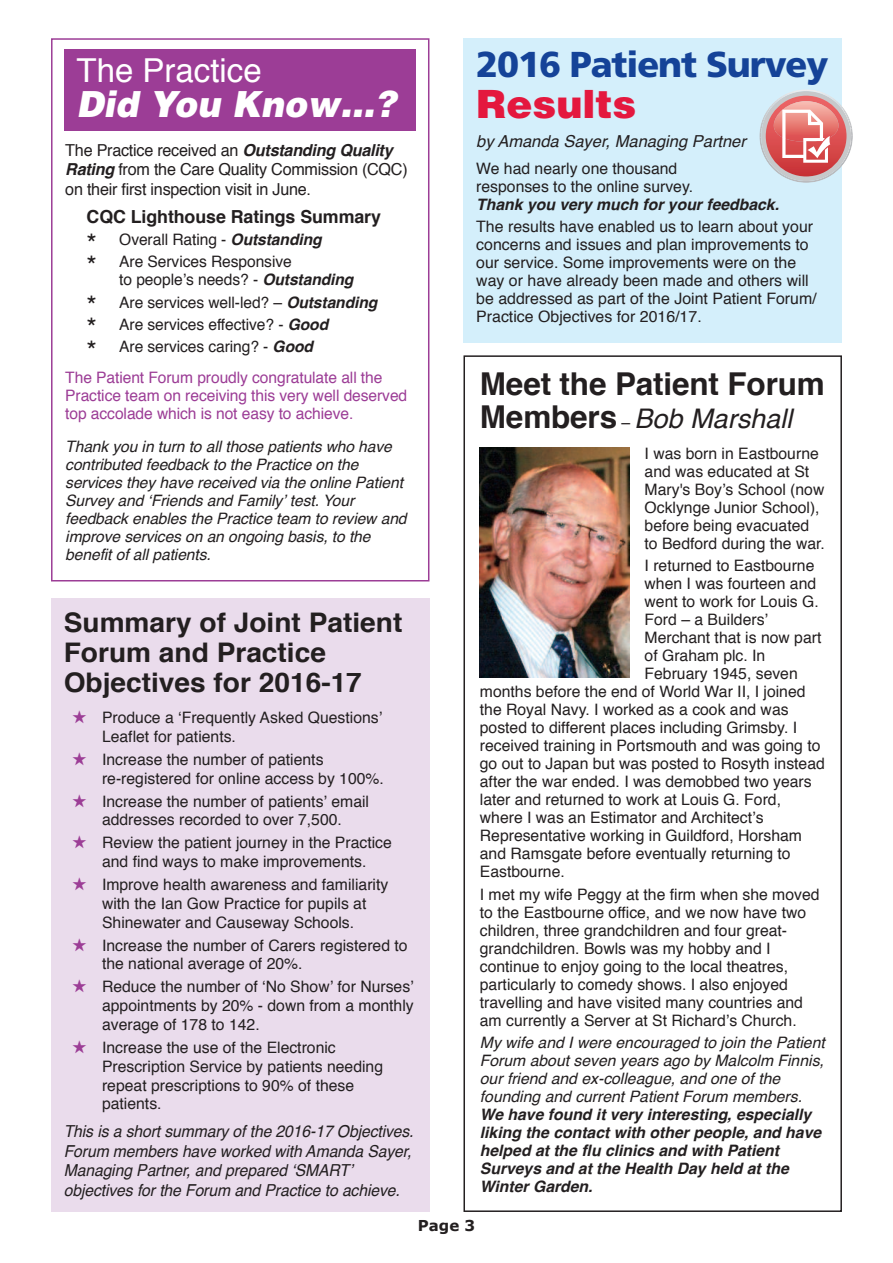
<style>
.page{position:relative;width:893px;height:1263px;background:#fff}
.page>*{position:absolute;margin:0;border:0;box-sizing:border-box;transform-origin:0 0}
.t1{font:900 39px "Helvetica";color:#e4183e}
.t2{font:900 36px "Frutiger";letter-spacing:-.03em;color:#154398}
.t3{font:italic 900 36px "Helvetica";letter-spacing:.005em;color:#fff;scale:.96 1}
.t4{font:33px "Helvetica";color:#fff}
.t5{font:700 31.5px "Helvetica";letter-spacing:-.005em;color:#231f20}
.t6{font:700 27px/30px "Helvetica";color:#231f20;scale:1.04 1}
.t7{font:italic 27px "Helvetica";color:#231f20}
.t8{font:700 18px "Helvetica";letter-spacing:-.005em;color:#231f20}
.t9{font:italic 16.5px/19.5px "Helvetica";letter-spacing:-.005em;color:#231f20;scale:.95 1}
.t10{font:16.5px/19.5px "Helvetica";letter-spacing:-.015em;color:#231f20}
.t11{font:italic 16.5px "Helvetica";letter-spacing:-.005em;color:#231f20}
.t12{font:15.75px/18px "Helvetica";color:#231f20}
.t13{font:italic 15.75px/18px "Helvetica";letter-spacing:-.005em;color:#231f20}
.t14{font:italic 700 15.75px/18px "Helvetica";color:#231f20}
.t15{font:15.75px/18px "Helvetica";letter-spacing:-.005em;color:#9c3d96}
.t16{font:700 15px "Verdana";color:#231f20}
.s1{font-weight:700;font-style:italic}
.s2{font-size:27px}
.s3{color:#9c3d96}
.s4{font-weight:700;font-style:normal;font-size:31.5px}
.s5{font-style:normal;font-size:15.75px}
</style>
<div class="page">
<div style="left:463px;top:38px;width:379px;height:304px;background:#d4effb"></div>
<svg style="left:759px;top:89px;width:94px;height:94px"></svg>
<div style="left:51px;top:38px;width:378px;height:543px;border:2px solid #9c3d96"></div>
<div style="left:64px;top:50px;width:352px;height:81px;background:#9c3d96"></div>
<div style="left:51px;top:599px;width:378px;height:613px;background:#eadcec"></div>
<div style="left:463px;top:355px;width:379px;height:857px;border:2px solid #231f20"></div>
<img style="left:479px;top:447px;width:151px;height:231px">
<h3 class="t4" style="left:77px;top:57px;width:187px">The Practice</h3>
<h2 class="t3" style="left:77px;top:83px;width:334px">Did You Know…?</h2>
<p class="t10" style="left:65px;top:141px;width:344px">The Practice received an <span class="s1">Outstanding Quality<br>Rating</span> from the Care Quality Commission (CQC) on their first inspection visit in June.</p>
<p class="t8" style="left:87px;top:209px;width:296px">CQC Lighthouse Ratings Summary</p>
<p class="t12" style="left:87px;top:230px;width:237px;line-height:22.2px"><span class="s2">*</span> Overall Rating - <span class="s1">Outstanding </span><span class="s2">*</span> Are Services Responsive</p>
<p class="t12" style="left:87px;top:270px;width:292px;line-height:22.2px;text-indent:33px">to people’s needs? - <span class="s1">Outstanding<br></span><span class="s2">*</span> Are services well-led? – <span class="s1">Outstanding </span><span class="s2">*</span> Are services effective? - <span class="s1">Good<br></span><span class="s2">*</span> Are services caring? - <span class="s1">Good</span></p>
<p class="t15" style="left:65px;top:370px;width:343px">The Patient Forum proudly congratulate all the<br>Practice team on receiving this very well deserved top accolade which is not easy to achieve.</p>
<p class="t13" style="left:65px;top:438px;width:343px">Thank you in turn to all those patients who have contributed feedback to the Practice on the services they have received via the online Patient Survey and ‘Friends and Family’ test. Your feedback enables the Practice team to review and improve services on an ongoing basis, to the benefit of all patients.</p>
<h3 class="t6" style="left:64px;top:609px;width:327px">Summary of Joint Patient<br>Forum and Practice<br>Objectives for 2016-17</h3>
<p class="t12" style="left:102px;top:709px;width:282px;line-height:18.8px;text-indent:-30px"><span class="s3">★</span> Produce a ‘Frequently Asked Questions’<br>Leaflet for patients.</p>
<p class="t12" style="left:102px;top:751px;width:283px;line-height:18.8px;text-indent:-30px"><span class="s3">★</span> Increase the number of patients re-registered for online access by 100%.</p>
<p class="t12" style="left:72px;top:793px;width:298px;line-height:18.8px;text-align:center"><span class="s3">★</span> Increase the number of patients’ email addresses recorded to over 7,500.</p>
<p class="t12" style="left:72px;top:835px;width:321px;line-height:18.8px;text-align:center"><span class="s3">★</span> Review the patient journey in the Practice and find ways to make improvements.</p>
<p class="t12" style="left:72px;top:876px;width:318px;line-height:18.8px;text-align:center"><span class="s3">★</span> Improve health awareness and familiarity with the Ian Gow Practice for pupils at<br>Shinewater and Causeway Schools.</p>
<p class="t12" style="left:102px;top:937px;width:307px;line-height:18.8px;text-indent:-30px"><span class="s3">★</span> Increase the number of Carers registered to the national average of 20%.</p>
<p class="t12" style="left:102px;top:979px;width:313px;line-height:18.8px;text-align:justify;text-indent:-30px"><span class="s3">★</span> Reduce the number of ‘No Show’ for Nurses’ appointments by 20% - down from a monthly average of 178 to 142.</p>
<p class="t12" style="left:102px;top:1039px;width:283px;line-height:18.8px;text-indent:-30px"><span class="s3">★</span> Increase the use of the Electronic<br>Prescription Service by patients needing repeat prescriptions to 90% of these patients.</p>
<p class="t9" style="left:64px;top:1123px;width:370px">This is a short summary of the 2016-17 Objectives.<br>Forum members have worked with Amanda Sayer, Managing Partner, and prepared ‘SMART’ objectives for the Forum and Practice to achieve.</p>
<h2 class="t2" style="left:476px;top:50px;width:354px">2016 Patient Survey</h2>
<h1 class="t1" style="left:476px;top:82px;width:162px">Results</h1>
<p class="t11" style="left:476px;top:135px;width:271px">by Amanda Sayer, Managing Partner</p>
<p class="t12" style="left:476px;top:161px;width:218px">We had nearly one thousand responses to the online survey.</p>
<p class="t14" style="left:476px;top:197px;width:304px">Thank you very much for your feedback.</p>
<p class="t12" style="left:476px;top:219px;width:342px">The results have enabled us to learn about your concerns and issues and plan improvements to our service. Some improvements were on the way or have already been made and others will be addressed as part of the Joint Patient Forum/ Practice Objectives for 2016/17.</p>
<h3 class="t5" style="left:480px;top:371px;width:346px">Meet the Patient Forum</h3>
<h3 class="t7" style="left:480px;top:408px;width:314px"><span class="s4">Members</span> <span class="s5">–</span> Bob Marshall</h3>
<p class="t12" style="left:645px;top:446px;width:182px">I was born in Eastbourne and was educated at St<br>Mary's Boy’s School (now<br>Ocklynge Junior School), before being evacuated to Bedford during the war.</p>
<p class="t12" style="left:645px;top:558px;width:171px">I returned to Eastbourne</p>
<p class="t12" style="left:645px;top:576px;width:173px">when I was fourteen and</p>
<p class="t12" style="left:645px;top:594px;width:176px">went to work for Louis G.</p>
<p class="t12" style="left:645px;top:612px;width:125px">Ford – a Builders’</p>
<p class="t12" style="left:645px;top:630px;width:178px">Merchant that is now part</p>
<p class="t12" style="left:645px;top:648px;width:122px">of Graham plc. In</p>
<p class="t12" style="left:645px;top:666px;width:155px">February 1945, seven</p>
<p class="t12" style="left:480px;top:684px;width:327px">months before the end of World War II, I joined</p>
<p class="t12" style="left:480px;top:702px;width:310px">the Royal Navy. I worked as a cook and was</p>
<p class="t12" style="left:480px;top:720px;width:319px">posted to different places including Grimsby. I</p>
<p class="t12" style="left:480px;top:738px;width:342px">received training in Portsmouth and was going to</p>
<p class="t12" style="left:480px;top:756px;width:346px">go out to Japan but was posted to Rosyth instead</p>
<p class="t12" style="left:480px;top:774px;width:333px">after the war ended. I was demobbed two years</p>
<p class="t12" style="left:480px;top:792px;width:303px">later and returned to work at Louis G. Ford,</p>
<p class="t12" style="left:480px;top:810px;width:285px">where I was an Estimator and Architect’s</p>
<p class="t12" style="left:480px;top:828px;width:324px">Representative working in Guildford, Horsham</p>
<p class="t12" style="left:480px;top:846px;width:312px">and Ramsgate before eventually returning to</p>
<p class="t12" style="left:480px;top:864px;width:86px">Eastbourne.</p>
<p class="t12" style="left:480px;top:886px;width:341px">I met my wife Peggy at the firm when she moved to the Eastbourne office, and we now have two children, three grandchildren and four great&shy;grandchildren. Bowls was my hobby and I continue to enjoy going to the local theatres, particularly to comedy shows. I also enjoyed travelling and have visited many countries and am currently a Server at St Richard’s Church.</p>
<p class="t13" style="left:480px;top:1035px;width:346px">My wife and I were encouraged to join the Patient Forum about seven years ago by Malcolm Finnis, our friend and ex-colleague, and one of the founding and current Patient Forum members.</p>
<p class="t14" style="left:480px;top:1107px;width:343px">We have found it very interesting, especially liking the contact with other people, and have helped at the flu clinics and with Patient Surveys and at the Health Day held at the Winter Garden.</p>
<p class="t16" style="left:418px;top:1216px;width:59px">Page 3</p>
</div>
